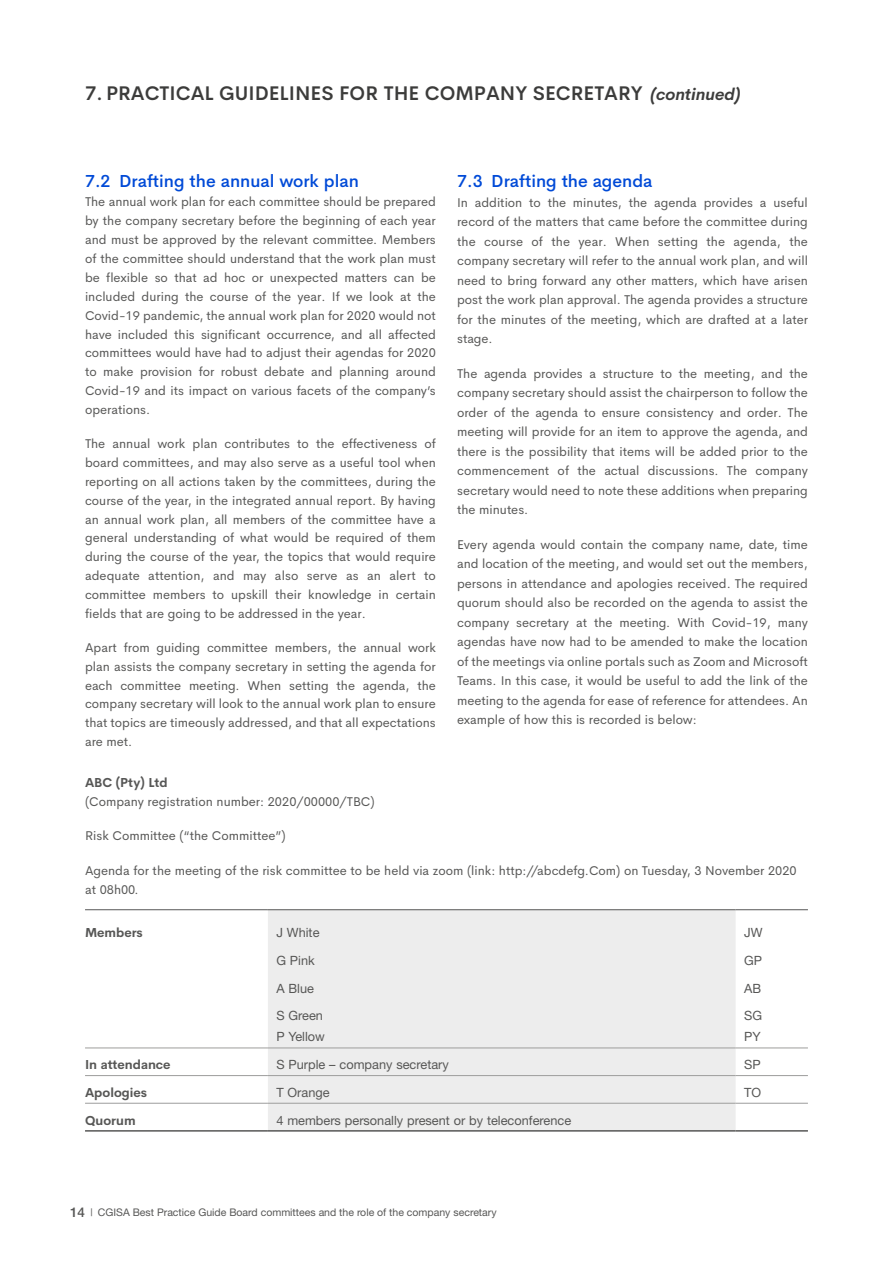
<style>
.page{position:relative;width:893px;height:1263px;background:#fff}
.page>*{position:absolute;margin:0;border:0;box-sizing:border-box;transform-origin:0 0}
.t1{font:600 19.5px "Cerebri Sans";color:#3c3c3b}
.t2{font:500 17.25px "Cerebri Sans";color:#004ad7}
.t3{font:12.75px/18.9px "Cerebri Sans";color:#575756;text-align:justify}
.t4{font:12.75px "Helvetica Neue";color:#575756}
.t5{font:700 12.75px "Cerebri Sans";color:#575756}
.t6{font:10.5px "Helvetica Neue";color:#575756}
.s1{font-weight:700;font-style:italic;font-size:16.5px}
.s2{font-weight:500;font-size:13.5px}
</style>
<div class="page">
<div style="left:268px;top:910px;width:468px;height:220px;background:#ededed"></div>
<hr style="left:85px;top:1075px;width:183px;height:1px;background:#9d9d9c">
<hr style="left:268px;top:1075px;width:468px;height:1px;background:#9d9d9c">
<hr style="left:736px;top:1075px;width:72px;height:1px;background:#9d9d9c">
<hr style="left:85px;top:1047px;width:183px;height:1px;background:#9d9d9c">
<hr style="left:268px;top:1047px;width:468px;height:1px;background:#9d9d9c">
<hr style="left:736px;top:1047px;width:72px;height:1px;background:#9d9d9c">
<hr style="left:85px;top:1103px;width:183px;height:1px;background:#9d9d9c">
<hr style="left:268px;top:1103px;width:468px;height:1px;background:#9d9d9c">
<hr style="left:736px;top:1103px;width:72px;height:1px;background:#9d9d9c">
<hr style="left:85px;top:1130px;width:183px;height:1px;background:#575756">
<hr style="left:268px;top:1130px;width:468px;height:1px;background:#575756">
<hr style="left:736px;top:1130px;width:72px;height:1px;background:#575756">
<hr style="left:85px;top:909px;width:183px;height:1px;background:#575756">
<hr style="left:268px;top:909px;width:468px;height:1px;background:#575756">
<hr style="left:736px;top:909px;width:72px;height:1px;background:#575756">
<h1 class="t1" style="left:85px;top:78px;width:657px">7. PRACTICAL GUIDELINES FOR THE COMPANY SECRETARY <span class="s1">(continued)</span></h1>
<h2 class="t2" style="left:85px;top:168px;width:275px">7.2 Drafting the annual work plan</h2>
<p class="t3" style="left:85px;top:191px;width:352px">The annual work plan for each committee should be prepared by the company secretary before the beginning of each year and must be approved by the relevant committee. Members of the committee should understand that the work plan must be flexible so that ad hoc or unexpected matters can be included during the course of the year. If we look at the Covid-19 pandemic, the annual work plan for 2020 would not have included this significant occurrence, and all affected committees would have had to adjust their agendas for 2020 to make provision for robust debate and planning around Covid-19 and its impact on various facets of the company’s operations.</p>
<p class="t3" style="left:85px;top:433px;width:352px">The annual work plan contributes to the effectiveness of board committees, and may also serve as a useful tool when reporting on all actions taken by the committees, during the course of the year, in the integrated annual report. By having an annual work plan, all members of the committee have a general understanding of what would be required of them during the course of the year, the topics that would require adequate attention, and may also serve as an alert to committee members to upskill their knowledge in certain fields that are going to be addressed in the year.</p>
<p class="t3" style="left:85px;top:637px;width:352px">Apart from guiding committee members, the annual work plan assists the company secretary in setting the agenda for each committee meeting. When setting the agenda, the company secretary will look to the annual work plan to ensure that topics are timeously addressed, and that all expectations are met.</p>
<h2 class="t2" style="left:457px;top:168px;width:197px">7.3 Drafting the agenda</h2>
<p class="t3" style="left:457px;top:192px;width:352px;line-height:19.5px">In addition to the minutes, the agenda provides a useful record of the matters that came before the committee during the course of the year. When setting the agenda, the company secretary will refer to the annual work plan, and will need to bring forward any other matters, which have arisen post the work plan approval. The agenda provides a structure for the minutes of the meeting, which are drafted at a later stage.</p>
<p class="t3" style="left:457px;top:362px;width:352px;line-height:19.5px">The agenda provides a structure to the meeting, and the company secretary should assist the chairperson to follow the order of the agenda to ensure consistency and order. The meeting will provide for an item to approve the agenda, and there is the possibility that items will be added prior to the commencement of the actual discussions. The company secretary would need to note these additions when preparing the minutes.</p>
<p class="t3" style="left:457px;top:533px;width:352px;line-height:19.5px">Every agenda would contain the company name, date, time and location of the meeting, and would set out the members, persons in attendance and apologies received. The required quorum should also be recorded on the agenda to assist the company secretary at the meeting. With Covid-19, many agendas have now had to be amended to make the location of the meetings via online portals such as Zoom and Microsoft Teams. In this case, it would be useful to add the link of the meeting to the agenda for ease of reference for attendees. An example of how this is recorded is below:</p>
<p class="t5" style="left:85px;top:772px;width:84px">ABC (Pty) Ltd</p>
<p class="t3" style="left:85px;top:791px;width:291px">(Company registration number: 2020/00000/TBC)</p>
<p class="t3" style="left:85px;top:825px;width:202px">Risk Committee (“the Committee”)</p>
<p class="t3" style="left:85px;top:859px;width:713px;line-height:19.5px">Agenda for the meeting of the risk committee to be held via zoom (link: http://abcdefg.Com) on Tuesday, 3 November 2020 at 08h00.</p>
<p class="t5" style="left:85px;top:923px;width:59px">Members</p>
<p class="t4" style="left:276px;top:925px;width:45px">J White</p>
<p class="t4" style="left:744px;top:925px;width:20px">JW</p>
<p class="t4" style="left:276px;top:953px;width:40px">G Pink</p>
<p class="t4" style="left:744px;top:953px;width:19px">GP</p>
<p class="t4" style="left:276px;top:980px;width:39px">A Blue</p>
<p class="t4" style="left:744px;top:980px;width:18px">AB</p>
<p class="t4" style="left:276px;top:1008px;width:48px">S Green</p>
<p class="t4" style="left:744px;top:1008px;width:19px">SG</p>
<p class="t4" style="left:276px;top:1028px;width:50px">P Yellow</p>
<p class="t4" style="left:744px;top:1028px;width:18px">PY</p>
<p class="t5" style="left:85px;top:1054px;width:87px">In attendance</p>
<p class="t4" style="left:276px;top:1057px;width:174px">S Purple – company secretary</p>
<p class="t4" style="left:744px;top:1057px;width:18px">SP</p>
<p class="t5" style="left:85px;top:1082px;width:64px">Apologies</p>
<p class="t4" style="left:276px;top:1085px;width:55px">T Orange</p>
<p class="t4" style="left:744px;top:1085px;width:19px">TO</p>
<p class="t5" style="left:85px;top:1110px;width:52px">Quorum</p>
<p class="t4" style="left:276px;top:1112px;width:296px">4 members personally present or by teleconference</p>
<p class="t6" style="left:70px;top:1206px;width:428px"><span class="s2">14</span> | CGISA Best Practice Guide Board committees and the role of the company secretary</p>
</div>
